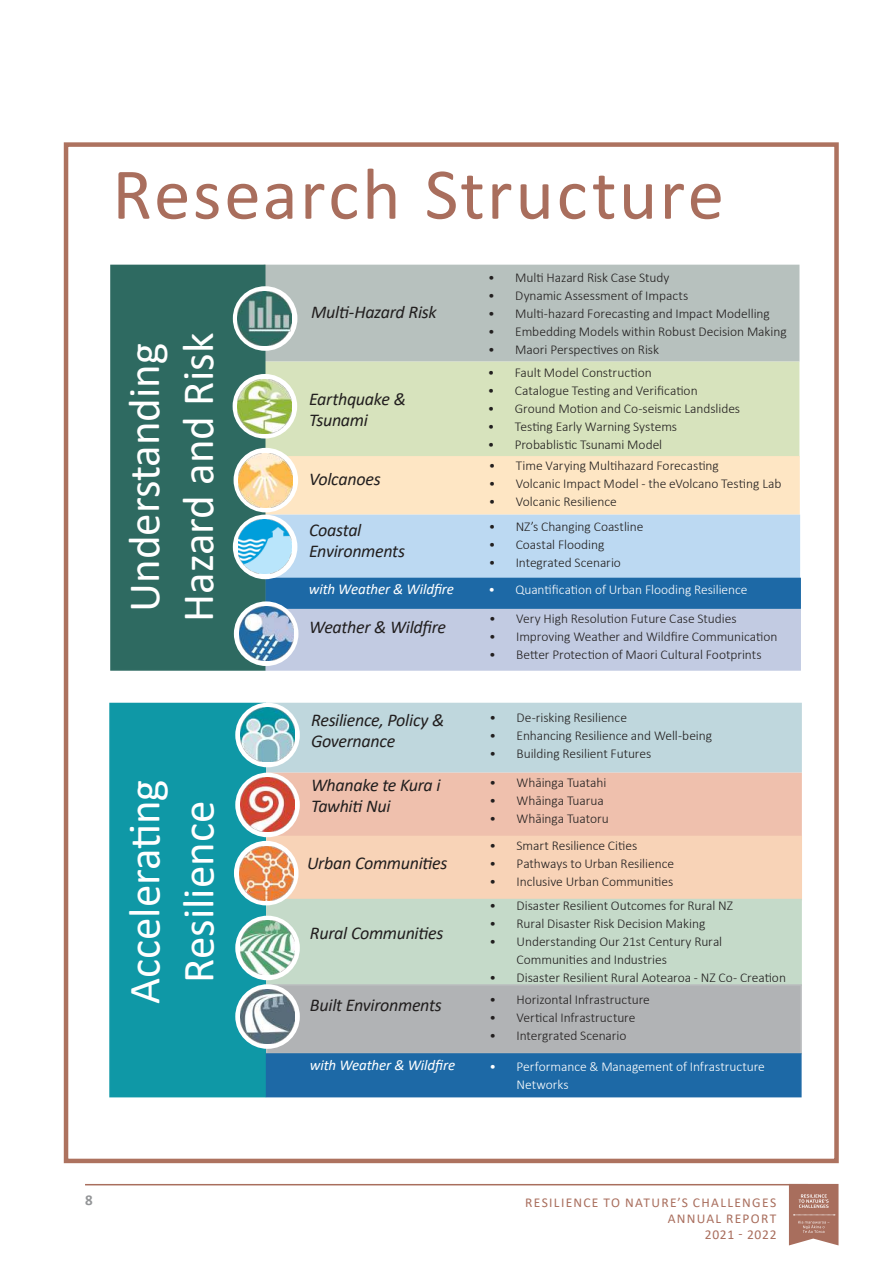
<style>
.page{position:relative;width:893px;height:1263px;background:#fff}
.page>*{position:absolute;margin:0;border:0;box-sizing:border-box;transform-origin:0 0}
.t1{font:73.5px "Calibri";letter-spacing:.03em;color:#a96e5d}
.t2{font:45px/54px "Calibri";color:#fff}
.t3{font:italic 18px/21px "Calibri";letter-spacing:-.015em;color:#221f1f}
.t4{font:italic 15px "Calibri";letter-spacing:-.01em;color:#fff}
.t5{font:700 15px "Calibri";color:#939597}
.t6{font:300 13.5px/18px "Calibri";letter-spacing:-.005em;color:#221f1f}
.t7{font:300 13.5px/18px "Calibri";letter-spacing:-.005em;color:#fff}
.t8{font:13.5px/16.2px "Calibri";letter-spacing:.095em;color:#a96e5d;text-align:right}
</style>
<div class="page">
<hr style="left:85px;top:1184px;width:723px;height:1px;background:#a96e5d">
<svg style="left:789px;top:1184px;width:49px;height:61px"></svg>
<div style="left:64px;top:142px;width:775px;height:1021px;border:5px solid #ad725f"></div>
<div style="left:264px;top:265px;width:535px;height:96px;background:#b7c1be"></div>
<div style="left:264px;top:265px;width:535px;height:97px;border:2px solid #b7c1be"></div>
<div style="left:264px;top:362px;width:535px;height:95px;background:#d7e3bd"></div>
<div style="left:264px;top:456px;width:536px;height:59px;background:#fee6c4;border:2px solid #fee6c4"></div>
<div style="left:264px;top:515px;width:536px;height:64px;background:#bcd9f2;border:2px solid #bcd9f2"></div>
<div style="left:265px;top:609px;width:536px;height:62px;background:#c2cbe2;border:2px solid #c2cbe2"></div>
<div style="left:265px;top:578px;width:536px;height:31px;background:#1d69a6;border:2px solid #1d69a6"></div>
<div style="left:110px;top:265px;width:155px;height:406px;background:#2e6a61;border:2px solid #2e6a61"></div>
<svg style="left:233px;top:286px;width:64px;height:65px"></svg>
<div style="left:233px;top:374px;width:64px;height:64px;background:#fff;border-radius:50%"></div>
<div style="left:234px;top:448px;width:64px;height:64px;background:#fff;border-radius:50%"></div>
<div style="left:233px;top:515px;width:64px;height:64px;background:#fff;border-radius:50%"></div>
<svg style="left:234px;top:601px;width:64px;height:65px"></svg>
<img style="left:240px;top:607px;width:54px;height:54px">
<img style="left:239px;top:520px;width:52px;height:54px">
<img style="left:238px;top:292px;width:54px;height:53px">
<img style="left:238px;top:379px;width:54px;height:54px">
<img style="left:239px;top:453px;width:54px;height:54px">
<div style="left:109px;top:703px;width:157px;height:394px;background:#0f98a6;border:2px solid #0f98a6"></div>
<div style="left:266px;top:703px;width:536px;height:70px;background:#bfd7dd;border:2px solid #bfd7dd"></div>
<div style="left:266px;top:773px;width:536px;height:64px;background:#efc0ad"></div>
<div style="left:266px;top:836px;width:536px;height:64px;background:#f8d3b7;border:2px solid #f8d3b7"></div>
<div style="left:266px;top:899px;width:536px;height:87px;background:#c5dac9"></div>
<div style="left:266px;top:984px;width:536px;height:70px;background:#b1b3b5;border:2px solid #bbbdbf"></div>
<div style="left:266px;top:1053px;width:536px;height:44px;background:#1d69a6;border:2px solid #1d69a6"></div>
<div style="left:235px;top:703px;width:65px;height:64px;background:#fff;border-radius:50%"></div>
<div style="left:235px;top:773px;width:65px;height:64px;background:#fff;border-radius:50%"></div>
<svg style="left:234px;top:841px;width:65px;height:64px"></svg>
<div style="left:235px;top:916px;width:65px;height:64px;background:#fff;border-radius:50%"></div>
<svg style="left:235px;top:984px;width:65px;height:65px"></svg>
<img style="left:240px;top:707px;width:55px;height:55px">
<img style="left:241px;top:778px;width:54px;height:54px">
<img style="left:239px;top:846px;width:54px;height:54px">
<img style="left:241px;top:921px;width:54px;height:54px">
<img style="left:241px;top:989px;width:54px;height:54px">
<h1 class="t1" style="left:112px;top:143px;width:613px">Research Structure</h1>
<h2 class="t2" style="left:116px;top:622px;width:290px;rotate:-90deg">Understanding<br>Hazard and Risk</h2>
<h2 class="t2" style="left:117px;top:1004px;width:226px;text-align:center;rotate:-90deg">Accelerating<br>Resilience</h2>
<h3 class="t3" style="left:311px;top:300px;width:127px">Multi-Hazard Risk</h3>
<h3 class="t3" style="left:309px;top:388px;width:99px">Earthquake &amp;<br>Tsunami</h3>
<h3 class="t3" style="left:309px;top:468px;width:73px">Volcanoes</h3>
<p class="t6" style="left:488px;top:270px;width:183px">• Multi Hazard Risk Case Study</p>
<p class="t6" style="left:488px;top:288px;width:201px">• Dynamic Assessment of Impacts</p>
<p class="t6" style="left:488px;top:306px;width:283px">• Multi-hazard Forecasting and Impact Modelling</p>
<p class="t6" style="left:488px;top:324px;width:300px">• Embedding Models within Robust Decision Making</p>
<p class="t6" style="left:488px;top:342px;width:172px">• Maori Perspectives on Risk</p>
<p class="t6" style="left:488px;top:365px;width:166px">• Fault Model Construction</p>
<p class="t6" style="left:488px;top:383px;width:211px">• Catalogue Testing and Verification</p>
<p class="t6" style="left:488px;top:401px;width:254px">• Ground Motion and Co-seismic Landslides</p>
<p class="t6" style="left:488px;top:419px;width:191px">• Testing Early Warning Systems</p>
<p class="t6" style="left:488px;top:437px;width:176px">• Probablistic Tsunami Model</p>
<p class="t6" style="left:489px;top:458px;width:232px">• Time Varying Multihazard Forecasting</p>
<p class="t6" style="left:489px;top:476px;width:294px">• Volcanic Impact Model - the eVolcano Testing Lab</p>
<p class="t6" style="left:489px;top:494px;width:129px">• Volcanic Resilience</p>
<h3 class="t3" style="left:309px;top:519px;width:97px">Coastal<br>Environments</h3>
<p class="t6" style="left:489px;top:519px;width:156px">• NZ’s Changing Coastline</p>
<p class="t6" style="left:489px;top:537px;width:117px">• Coastal Flooding</p>
<p class="t6" style="left:489px;top:555px;width:134px">• Integrated Scenario</p>
<p class="t4" style="left:309px;top:579px;width:147px">with Weather &amp; Wildfire</p>
<p class="t7" style="left:488px;top:582px;width:261px">• Quantification of Urban Flooding Resilience</p>
<h3 class="t3" style="left:309px;top:616px;width:139px">Weather &amp; Wildfire</h3>
<p class="t6" style="left:489px;top:610px;width:249px">• Very High Resolution Future Case Studies</p>
<p class="t6" style="left:489px;top:628px;width:290px">• Improving Weather and Wildfire Communication</p>
<p class="t6" style="left:489px;top:646px;width:274px">• Better Protection of Maori Cultural Footprints</p>
<h3 class="t3" style="left:311px;top:709px;width:135px">Resilience, Policy &amp;<br>Governance</h3>
<p class="t6" style="left:490px;top:710px;width:139px">• De-risking Resilience</p>
<p class="t6" style="left:490px;top:728px;width:224px">• Enhancing Resilience and Well-being</p>
<p class="t6" style="left:490px;top:746px;width:163px">• Building Resilient Futures</p>
<h3 class="t3" style="left:311px;top:774px;width:131px">Whanake te Kura i<br>Tawhiti Nui</h3>
<p class="t6" style="left:490px;top:775px;width:118px">• Whāinga Tuatahi</p>
<p class="t6" style="left:490px;top:793px;width:116px">• Whāinga Tuarua</p>
<p class="t6" style="left:490px;top:811px;width:121px">• Whāinga Tuatoru</p>
<h3 class="t3" style="left:307px;top:852px;width:142px">Urban Communities</h3>
<h3 class="t3" style="left:310px;top:922px;width:135px">Rural Communities</h3>
<h3 class="t3" style="left:310px;top:994px;width:133px">Built Environments</h3>
<p class="t4" style="left:310px;top:1054px;width:147px">with Weather &amp; Wildfire</p>
<p class="t6" style="left:490px;top:837px;width:149px">• Smart Resilience Cities</p>
<p class="t6" style="left:490px;top:855px;width:186px">• Pathways to Urban Resilience</p>
<p class="t6" style="left:490px;top:873px;width:185px">• Inclusive Urban Communities</p>
<p class="t6" style="left:490px;top:898px;width:245px">• Disaster Resilient Outcomes for Rural NZ</p>
<p class="t6" style="left:490px;top:916px;width:217px">• Rural Disaster Risk Decision Making</p>
<p class="t6" style="left:517px;top:934px;width:207px;text-indent:-27px">• Understanding Our 21st Century Rural<br>Communities and Industries</p>
<p class="t6" style="left:490px;top:970px;width:298px">• Disaster Resilient Rural Aotearoa - NZ Co- Creation</p>
<p class="t6" style="left:490px;top:991px;width:162px">• Horizontal Infrastructure</p>
<p class="t6" style="left:490px;top:1009px;width:147px">• Vertical Infrastructure</p>
<p class="t6" style="left:490px;top:1027px;width:138px">• Intergrated Scenario</p>
<p class="t7" style="left:517px;top:1058px;width:250px;text-indent:-27px">• Performance &amp; Management of Infrastructure<br>Networks</p>
<p class="t5" style="left:85px;top:1194px;width:9px">8</p>
<p class="t8" style="left:525px;top:1195px;width:253px">RESILIENCE TO NATURE’S CHALLENGES<br>ANNUAL REPORT<br>2021 - 2022</p>
</div>
